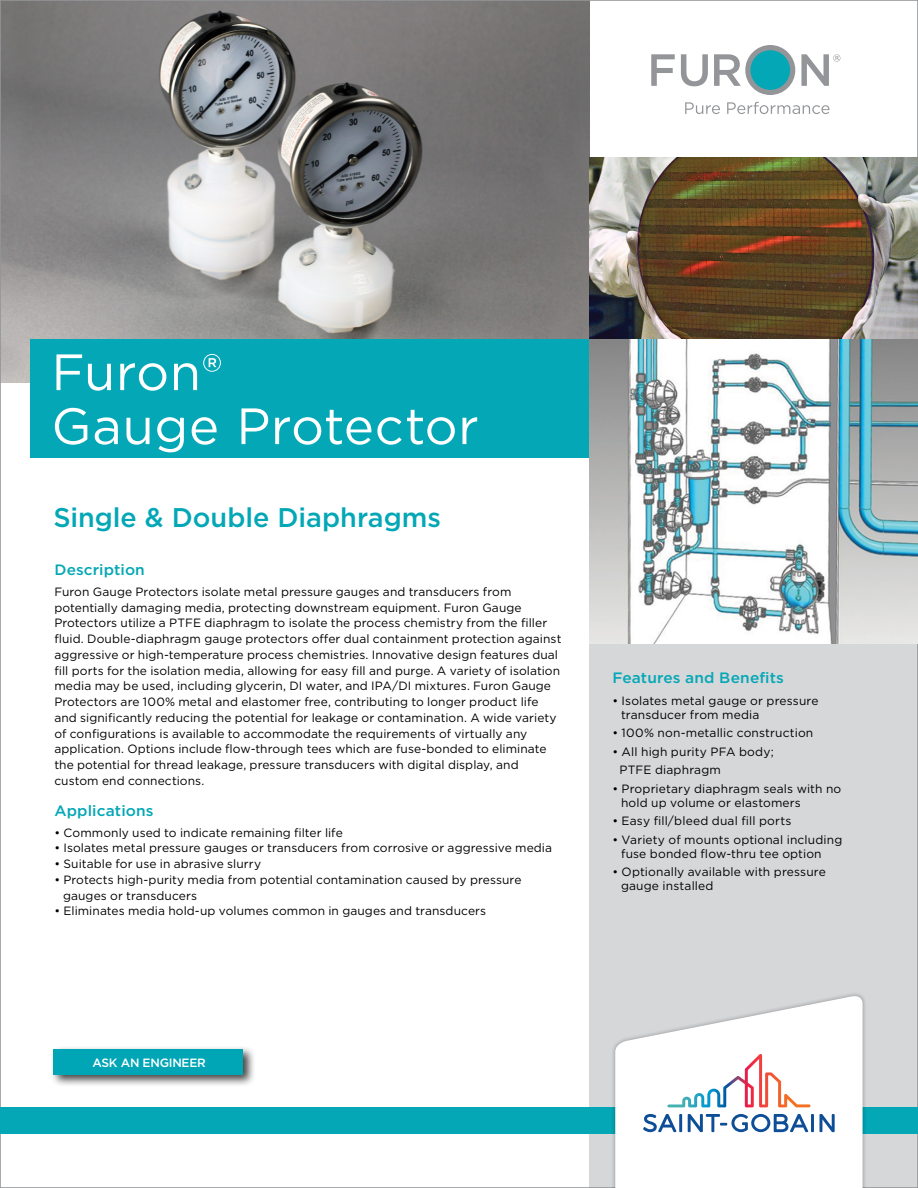
<style>
.page{position:relative;width:918px;height:1188px;background:#fff}
.page>*{position:absolute;margin:0;border:0;box-sizing:border-box;transform-origin:0 0}
.box___Product_name{font:51px "Gotham";letter-spacing:.01em;color:#fff}
.Heading{font:500 27px "Gotham";color:#03a7b6}
.body_-_subhead{font:500 15px "Gotham";letter-spacing:.005em;color:#03a7b6}
.F_B_heads{font:500 15px "Gotham";letter-spacing:.01em;color:#03a7b6}
.body_-_copy{font:12px/15.8px "Gotham";letter-spacing:.005em;color:#000}
.F_B_Bullets{font:12px/13.8px "Gotham";letter-spacing:.015em;color:#000}
.t1{font:500 12px "Gotham";letter-spacing:-.02em;color:#fff}
</style>
<div class="page">
<div style="left:590px;top:398px;width:328px;height:790px;background:#d6d7d9"></div>
<div style="left:745px;top:45px;width:50px;height:50px;background:#939598;border-radius:50%"></div>
<div style="left:750px;top:50px;width:40px;height:40px;background:#03a7b6;border-radius:50%"></div>
<svg style="left:651px;top:54px;width:24px;height:32px"></svg>
<svg style="left:681px;top:54px;width:27px;height:32px"></svg>
<svg style="left:714px;top:54px;width:27px;height:32px"></svg>
<svg style="left:685px;top:102px;width:35px;height:12px"></svg>
<svg style="left:727px;top:102px;width:103px;height:12px"></svg>
<svg style="left:801px;top:54px;width:39px;height:32px"></svg>
<img style="left:2px;top:2px;width:588px;height:380px">
<div style="left:31px;top:339px;width:573px;height:119px;background:#03a7b6"></div>
<div style="left:0;top:1107px;width:918px;height:27px;background:#03a7b6"></div>
<div style="left:611px;top:992px;width:256px;height:196px;background:#000;opacity:.3"></div>
<svg style="left:615px;top:996px;width:248px;height:192px;fill:#fff"></svg>
<svg style="left:643px;top:1114px;width:33px;height:18px"></svg>
<hr style="left:679px;top:1114px;width:3px;height:18px;background:#0e4e96">
<svg style="left:688px;top:1114px;width:120px;height:18px;background:#a3bbd7"></svg>
<hr style="left:811px;top:1114px;width:3px;height:18px;background:#0e4e96">
<svg style="left:819px;top:1114px;width:16px;height:18px"></svg>
<svg style="left:667px;top:1054px;width:144px;height:53px;background:#f0e5e6"></svg>
<img style="left:590px;top:158px;width:328px;height:181px">
<img style="left:590px;top:339px;width:328px;height:305px">
<div style="left:50px;top:1045px;width:206px;height:43px;background:#000;opacity:.75"></div>
<div style="left:53px;top:1049px;width:190px;height:26px;background:#00a5b6"></div>
<p class="box___Product_name" style="left:51px;top:339px;width:172px">Furon®</p>
<p class="box___Product_name" style="left:51px;top:393px;width:429px">Gauge Protector</p>
<p class="Heading" style="left:53px;top:500px;width:389px">Single &amp; Double Diaphragms</p>
<p class="body_-_subhead" style="left:54px;top:560px;width:92px">Description</p>
<p class="body_-_copy" style="left:54px;top:583px;width:509px">Furon Gauge Protectors isolate metal pressure gauges and transducers from potentially damaging media, protecting downstream equipment. Furon Gauge Protectors utilize a PTFE diaphragm to isolate the process chemistry from the filler fluid. Double-diaphragm gauge protectors offer dual containment protection against aggressive or high-temperature process chemistries. Innovative design features dual fill ports for the isolation media, allowing for easy fill and purge. A variety of isolation media may be used, including glycerin, DI water, and IPA/DI mixtures. Furon Gauge Protectors are 100% metal and elastomer free, contributing to longer product life and significantly reducing the potential for leakage or contamination. A wide variety of configurations is available to accommodate the requirements of virtually any application. Options include flow-through tees which are fuse-bonded to eliminate the potential for thread leakage, pressure transducers with digital display, and custom end connections.</p>
<p class="body_-_subhead" style="left:54px;top:801px;width:101px">Applications</p>
<p class="body_-_copy" style="left:54px;top:824px;width:290px">• Commonly used to indicate remaining filter life</p>
<p class="body_-_copy" style="left:54px;top:840px;width:499px">• Isolates metal pressure gauges or transducers from corrosive or aggressive media</p>
<p class="body_-_copy" style="left:54px;top:856px;width:208px">• Suitable for use in abrasive slurry</p>
<p class="body_-_copy" style="left:63px;top:872px;width:460px;text-indent:-9px">• Protects high-purity media from potential contamination caused by pressure gauges or transducers</p>
<p class="body_-_copy" style="left:54px;top:903px;width:433px">• Eliminates media hold-up volumes common in gauges and transducers</p>
<p class="F_B_heads" style="left:612px;top:668px;width:173px">Features and Benefits</p>
<p class="F_B_Bullets" style="left:621px;top:693px;width:199px;text-indent:-9px">• Isolates metal gauge or pressure transducer from media</p>
<p class="F_B_Bullets" style="left:612px;top:726px;width:202px">• 100% non-metallic construction</p>
<p class="F_B_Bullets" style="left:612px;top:744px;width:163px">• All high purity PFA body;</p>
<p class="F_B_Bullets" style="left:619px;top:763px;width:103px">PTFE diaphragm</p>
<p class="F_B_Bullets" style="left:621px;top:781px;width:222px;text-indent:-9px">• Proprietary diaphragm seals with no hold up volume or elastomers</p>
<p class="F_B_Bullets" style="left:612px;top:814px;width:181px">• Easy fill/bleed dual fill ports</p>
<p class="F_B_Bullets" style="left:621px;top:832px;width:223px;text-indent:-9px">• Variety of mounts optional including fuse bonded flow-thru tee option</p>
<p class="F_B_Bullets" style="left:621px;top:865px;width:206px;text-indent:-9px">• Optionally available with pressure gauge installed</p>
<p class="t1" style="left:92px;top:1055px;width:115px">ASK AN ENGINEER</p>
</div>
